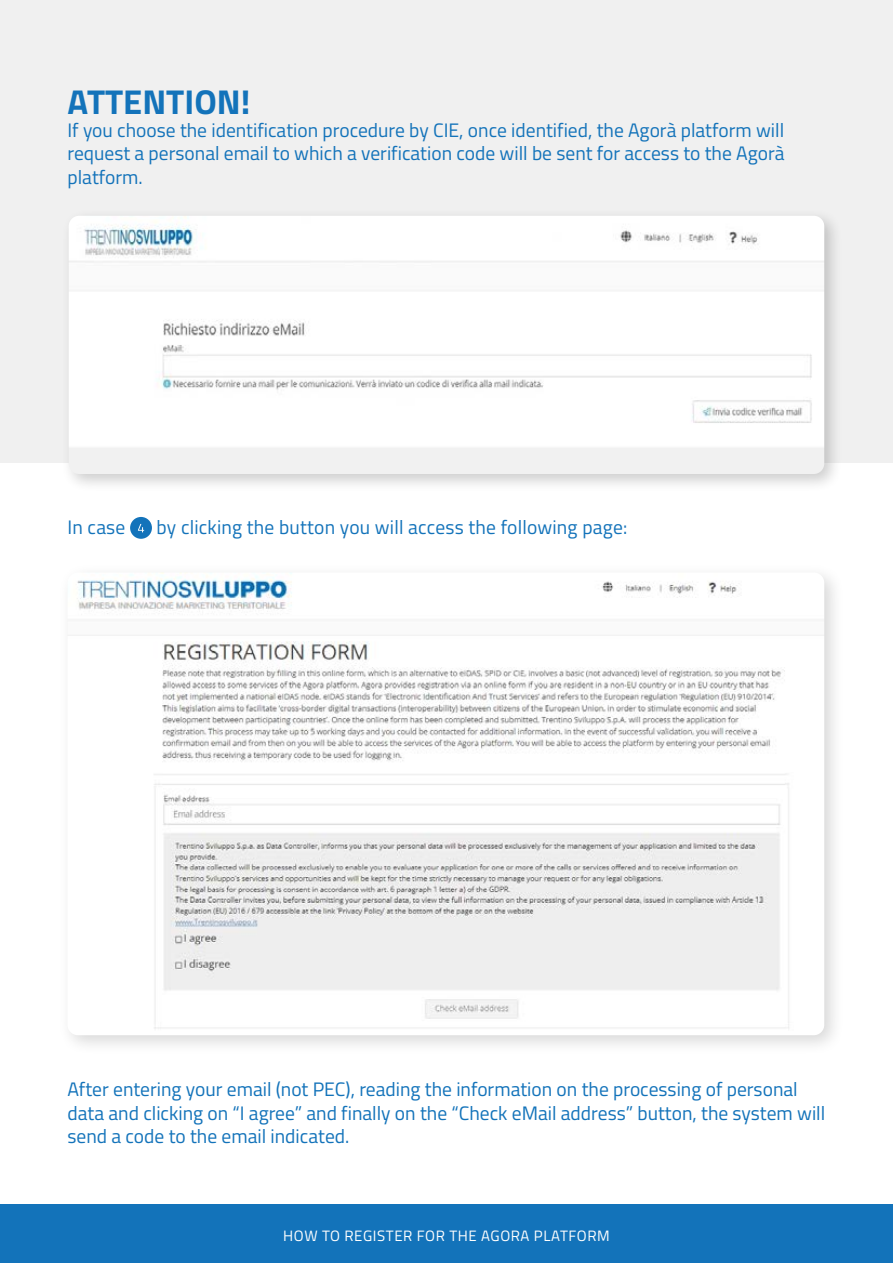
<style>
.page{position:relative;width:893px;height:1263px;background:#fff}
.page>*{position:absolute;margin:0;border:0;box-sizing:border-box;transform-origin:0 0}
.t1{font:700 34.5px "Titillium Web";color:#1373ba}
.t2{font:19.5px/23.4px "Titillium Web";color:#1373ba;text-align:justify}
.t3{font:15px "Titillium Web";letter-spacing:.04em;color:#fff}
</style>
<div class="page">
<div style="left:0;top:1204px;width:893px;height:59px;background:#1373ba"></div>
<div style="left:0;top:0;width:893px;height:463px;background:#f0f0f0"></div>
<div style="left:130px;top:517px;width:22px;height:22px;background:#1373ba;border-radius:50%"></div>
<svg style="left:138px;top:524px;width:6px;height:8px"></svg>
<div style="left:61px;top:208px;width:782px;height:284px;background:#000;opacity:.2"></div>
<img style="left:69px;top:216px;width:755px;height:258px">
<div style="left:58px;top:562px;width:787px;height:493px;background:#000;opacity:.16"></div>
<img style="left:68px;top:572px;width:756px;height:463px">
<h1 class="t1" style="left:68px;top:75px;width:184px">ATTENTION!</h1>
<p class="t2" style="left:68px;top:118px;width:718px">If you choose the identification procedure by CIE, once identified, the Agorà platform will request a personal email to which a verification code will be sent for access to the Agorà platform.</p>
<p class="t2" style="left:68px;top:515px;width:59px">In case</p>
<p class="t2" style="left:157px;top:515px;width:472px">by clicking the button you will access the following page:</p>
<p class="t2" style="left:67px;top:1077px;width:759px;text-align:left">After entering your email (not PEC), reading the information on the processing of personal data and clicking on “I agree” and finally on the “Check eMail address” button, the system will send a code to the email indicated.</p>
<p class="t3" style="left:283px;top:1225px;width:328px">HOW TO REGISTER FOR THE AGORA PLATFORM</p>
</div>
